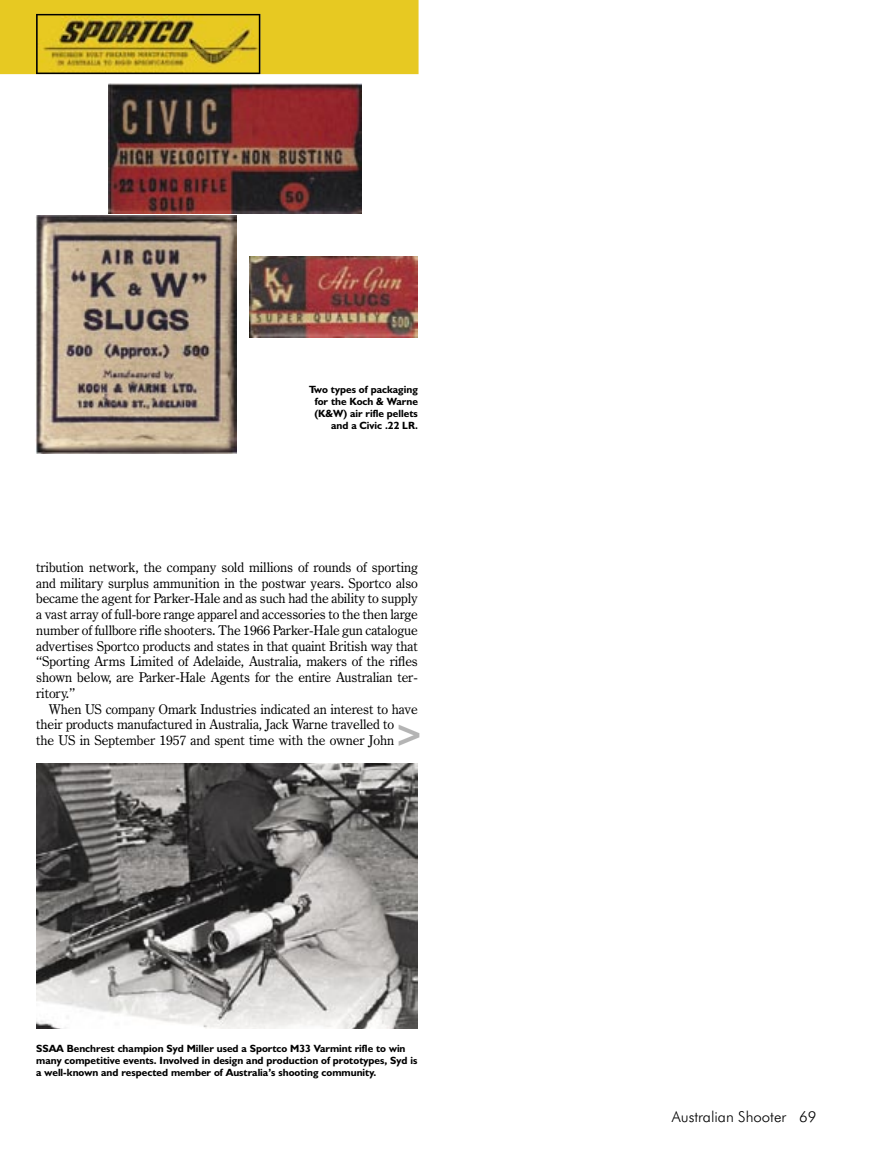
<style>
.page{position:relative;width:872px;height:1149px;background:#fff}
.page>*{position:absolute;margin:0;border:0;box-sizing:border-box;transform-origin:0 0}
.t1{font:900 condensed 36px "Futura BT";color:#b4b4b4}
.t2{font:300 15px "Futura BT";color:#000}
.t3{font:13.5px/15.8px "Century Oldstyle BT";letter-spacing:-.01em;color:#000;text-align:justify}
.t4{font:700 10.5px/12px "Humanist 521 BT";color:#000;text-align:right}
</style>
<div class="page">
<div style="left:0;top:0;width:418px;height:74px;background:#e7c922"></div>
<img style="left:37px;top:15px;width:222px;height:58px">
<img style="left:109px;top:84px;width:253px;height:129px">
<img style="left:36px;top:216px;width:200px;height:237px">
<img style="left:249px;top:257px;width:169px;height:80px">
<img style="left:36px;top:763px;width:382px;height:265px">
<p class="t4" style="left:309px;top:383px;width:110px">Two types of packaging for the Koch &amp; Warne (K&amp;W) air rifle pellets and a Civic .22 LR.</p>
<p class="t3" style="left:36px;top:559px;width:383px">tribution network, the company sold millions of rounds of sporting and military surplus ammunition in the postwar years. Sportco also became the agent for Parker-Hale and as such had the ability to supply a vast array of full-bore range apparel and accessories to the then large number of fullbore rifle shooters. The 1966 Parker-Hale gun catalogue advertises Sportco products and states in that quaint British way that “Sporting Arms Limited of Adelaide, Australia, makers of the rifles shown below, are Parker-Hale Agents for the entire Australian ter&shy;ritory.”</p>
<p class="t3" style="left:36px;top:700px;width:383px;text-align:left;text-indent:13px">When US company Omark Industries indicated an interest to have their products manufactured in Australia, Jack Warne travelled to<br>the US in September 1957 and spent time with the owner John</p>
<h1 class="t1" style="left:394px;top:711px;width:31px">&gt;</h1>
<p class="t4" style="left:36px;top:1041px;width:383px;text-align:left">SSAA Benchrest champion Syd Miller used a Sportco M33 Varmint rifle to win many competitive events. Involved in design and production of prototypes, Syd is a well-known and respected member of Australia’s shooting community.</p>
<p class="t2" style="left:672px;top:1107px;width:146px">Australian Shooter 69</p>
</div>
